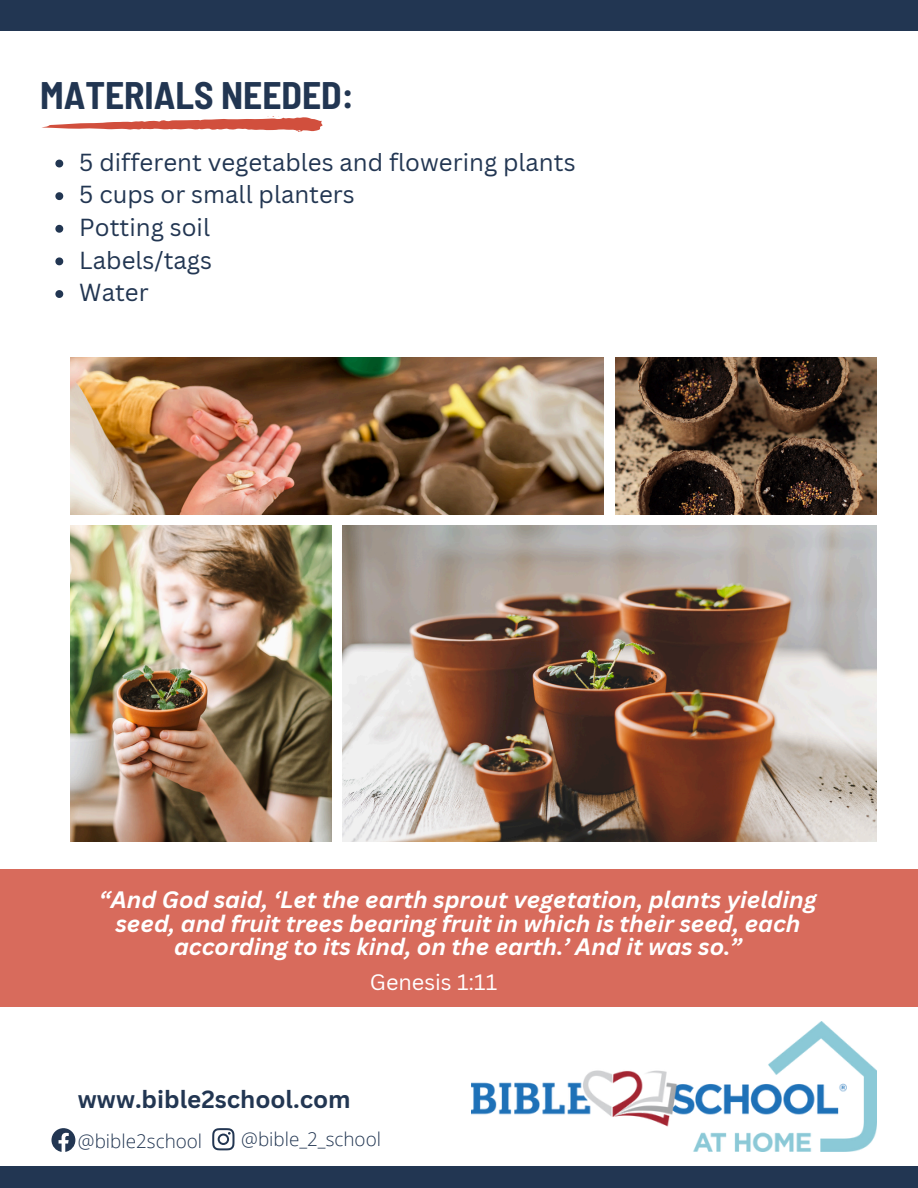
<style>
.page{position:relative;width:918px;height:1188px;background:#fff}
.page>*{position:absolute;margin:0;border:0;box-sizing:border-box;transform-origin:0 0}
.t1{font:700 semi-condensed 37.5px "Barlow";color:#223652}
.t2{font:700 24.15px "Canva Sans";color:#223652}
.t3{font:24px "Canva Sans";color:#223652}
.t4{font:italic 700 23.1px/23.7px "Canva Sans";color:#fff;text-align:center}
.t5{font:21.75px "Canva Sans";color:#fff}
.t6{font:300 18.9px "Open Sans";color:#223652}
</style>
<div class="page">
<img style="left:71px;top:357px;width:533px;height:158px">
<img style="left:615px;top:357px;width:261px;height:158px">
<img style="left:71px;top:526px;width:261px;height:316px">
<img style="left:343px;top:526px;width:533px;height:316px">
<div style="left:0;top:0;width:918px;height:31px;background:#223652"></div>
<svg style="left:42px;top:116px;width:281px;height:16px"></svg>
<img style="left:471px;top:1022px;width:405px;height:129px">
<svg style="left:51px;top:1128px;width:24px;height:24px"></svg>
<svg style="left:212px;top:1128px;width:23px;height:22px"></svg>
<div style="left:0;top:1166px;width:918px;height:22px;background:#223652"></div>
<div style="left:0;top:869px;width:918px;height:138px;background:#d86b5c"></div>
<svg style="left:55px;top:160px;width:8px;height:7px"></svg>
<svg style="left:55px;top:192px;width:8px;height:8px"></svg>
<svg style="left:55px;top:225px;width:8px;height:8px"></svg>
<svg style="left:55px;top:257px;width:8px;height:8px"></svg>
<svg style="left:55px;top:290px;width:8px;height:8px"></svg>
<h2 class="t1" style="left:40px;top:71px;width:315px">MATERIALS NEEDED:</h2>
<p class="t3" style="left:79px;top:145px;width:498px">5 different vegetables and flowering plants</p>
<p class="t3" style="left:79px;top:178px;width:277px">5 cups or small planters</p>
<p class="t3" style="left:79px;top:210px;width:132px">Potting soil</p>
<p class="t3" style="left:79px;top:243px;width:134px">Labels/tags</p>
<p class="t3" style="left:79px;top:276px;width:71px">Water</p>
<h4 class="t4" style="left:99px;top:887px;width:719px">“And God said, ‘Let the earth sprout vegetation, plants yielding seed, and fruit trees bearing fruit in which is their seed, each according to its kind, on the earth.’ And it was so.”</h4>
<h2 class="t5" style="left:370px;top:967px;width:129px">Genesis 1:11</h2>
<h1 class="t2" style="left:78px;top:1082px;width:274px">www.bible2school.com</h1>
<p class="t6" style="left:78px;top:1128px;width:126px">@bible2school</p>
<p class="t6" style="left:241px;top:1126px;width:141px">@bible_2_school</p>
</div>
